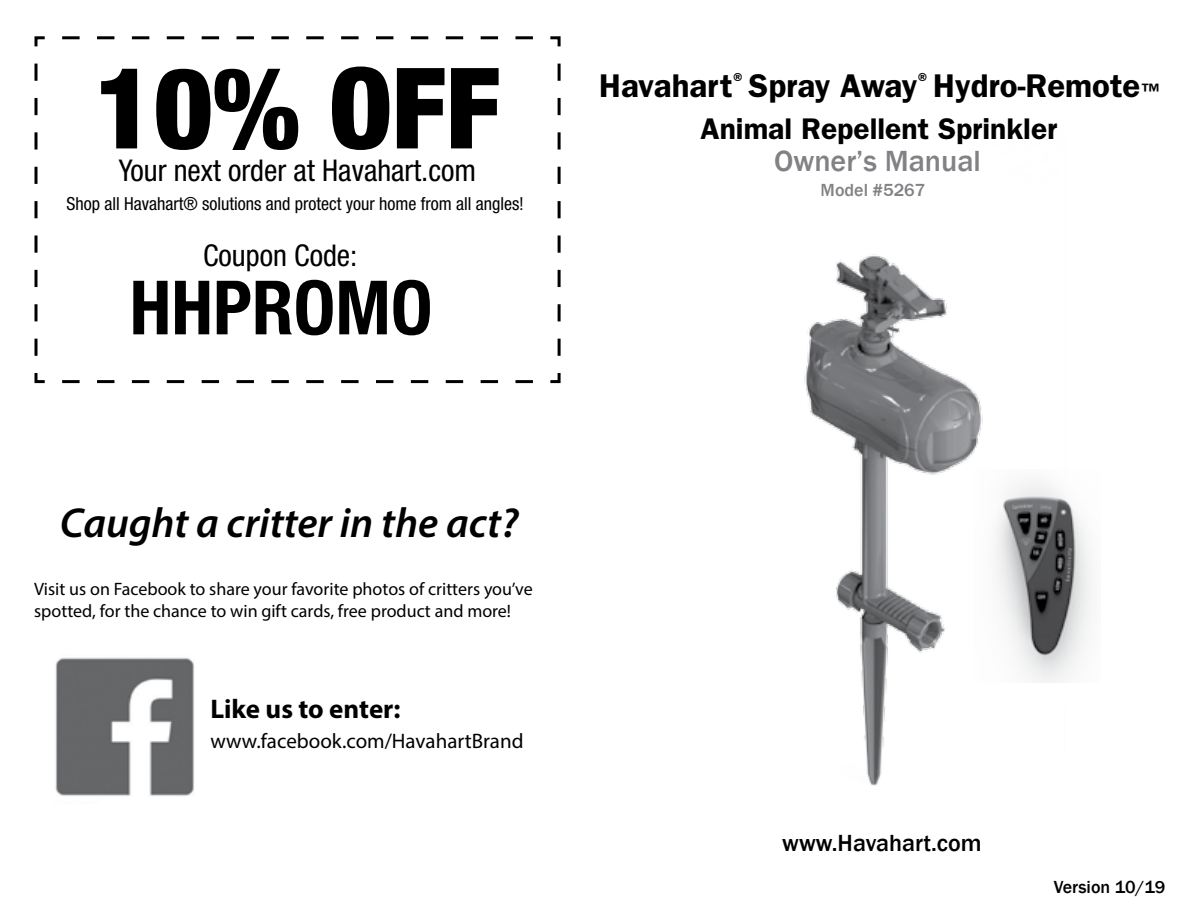
<style>
.page{position:relative;width:1188px;height:918px;background:#fff}
.page>*{position:absolute;margin:0;border:0;box-sizing:border-box;transform-origin:0 0}
.t1{font:900 condensed 112.5px "Helvetica Neue LT Std";color:#000}
.t2{font:700 condensed 75px "Helvetica Neue LT Std";color:#000}
.t3{font:italic 600 42px "Myriad Pro";color:#000}
.t4{font:600 33px "ITC Franklin Gothic Std";color:#000}
.t5{font:condensed 30px "Helvetica Neue LT Std";color:#000}
.t6{font:600 30px "ITC Franklin Gothic Std";color:#000}
.t7{font:500 30px "Franklin Gothic";color:#808285}
.t8{font:700 27px "Myriad Pro";color:#000}
.t9{font:500 24px "Franklin Gothic";color:#000}
.t10{font:21px "Myriad Pro";color:#000}
.t11{font:18px/21.6px "Myriad Pro";color:#000}
.t12{font:condensed 18px "Helvetica Neue LT Std";color:#000}
.t13{font:500 18px "Franklin Gothic";color:#000}
.t14{font:500 18px "Franklin Gothic";color:#808285}
.s1{font-size:19.5px}
</style>
<div class="page">
<svg style="left:34px;top:36px;width:527px;height:348px"></svg>
<img style="left:55px;top:657px;width:139px;height:139px">
<img style="left:804px;top:254px;width:251px;height:532px">
<img style="left:973px;top:469px;width:119px;height:213px">
<h1 class="t1" style="left:96px;top:39px;width:406px">10% OFF</h1>
<h3 class="t5" style="left:119px;top:153px;width:359px">Your next order at Havahart.com</h3>
<p class="t12" style="left:66px;top:193px;width:459px">Shop all Havahart® solutions and protect your home from all angles!</p>
<h3 class="t5" style="left:203px;top:238px;width:156px">Coupon Code:</h3>
<h2 class="t2" style="left:130px;top:262px;width:304px">HHPROMO</h2>
<h3 class="t3" style="left:60px;top:496px;width:460px">Caught a critter in the act?</h3>
<p class="t11" style="left:34px;top:578px;width:500px">Visit us on Facebook to share your favorite photos of critters you’ve spotted, for the chance to win gift cards, free product and more!</p>
<h3 class="t8" style="left:210px;top:691px;width:191px">Like us to enter:</h3>
<p class="t10" style="left:210px;top:728px;width:315px">www.facebook.com/HavahartBrand</p>
<h3 class="t4" style="left:599px;top:66px;width:562px">Havahart<sup>®</sup> Spray Away<sup>®</sup> Hydro-Remote<span class="s1">™</span></h3>
<h3 class="t6" style="left:701px;top:111px;width:358px">Animal Repellent Sprinkler</h3>
<h3 class="t7" style="left:774px;top:142px;width:208px">Owner’s Manual</h3>
<p class="t14" style="left:821px;top:179px;width:106px">Model #5267</p>
<h3 class="t9" style="left:782px;top:828px;width:201px">www.Havahart.com</h3>
<p class="t13" style="left:1054px;top:876px;width:113px">Version 10/19</p>
</div>
